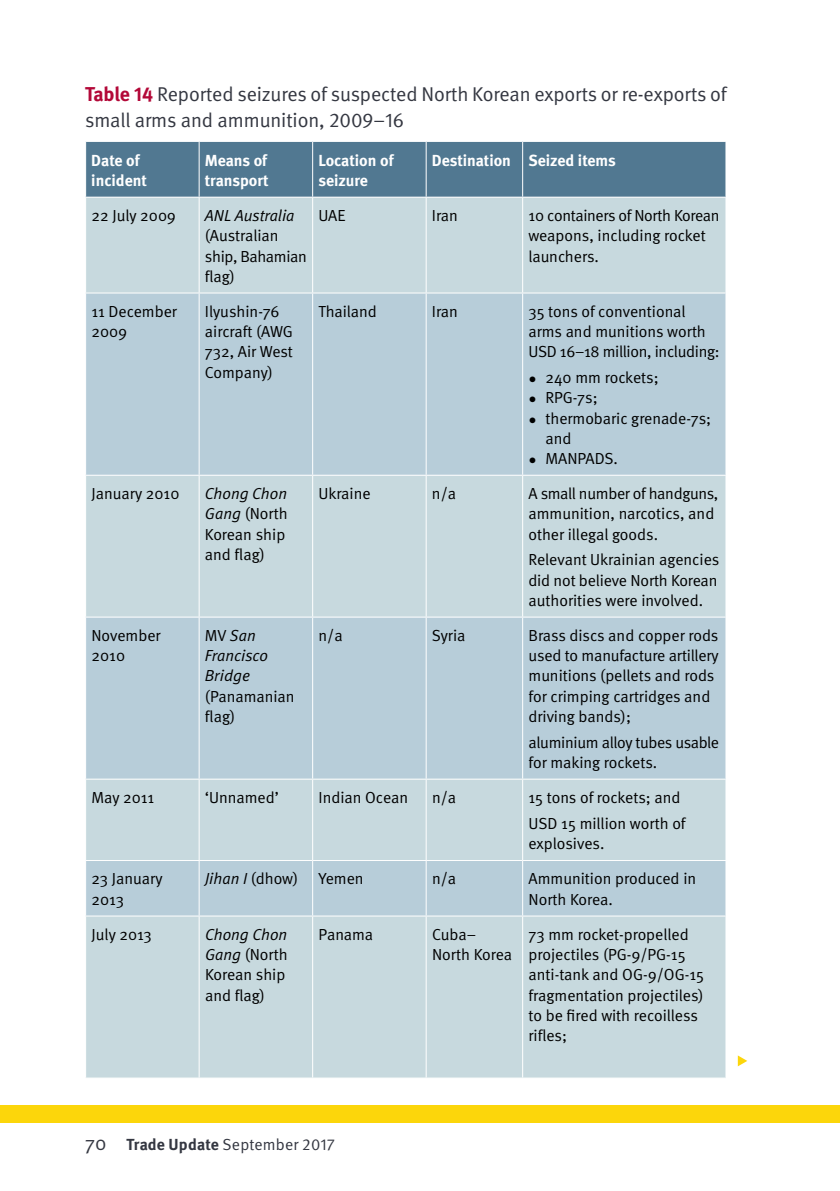
<style>
.page{position:relative;width:840px;height:1191px;background:#fff}
.page>*{position:absolute;margin:0;border:0;box-sizing:border-box;transform-origin:0 0}
.t1{font:20px/26px "Meta Normal";letter-spacing:-.005em;color:#343741}
.t2{font:16px/20.2px "Meta Normal";color:#000}
.t3{font:700 16px/20.2px "Meta";color:#fff}
.t4{font:italic 16px/20.2px "Meta Normal";color:#000}
.t5{font:16px/20.2px "Meta Normal";letter-spacing:-.02em;color:#000}
.t6{font:700 16px "Meta";letter-spacing:.01em;color:#343741}
.s1{font-family:"Meta";font-weight:700;color:#b30838}
.s2{font-family:"Meta Bold Expert";color:#b30838}
.s3{font-family:"Meta Normal Expert"}
.s4{font-style:italic}
.s5{font-style:normal}
.s6{font-family:"Meta Normal";font-weight:400;font-size:20px}
.s7{font-family:"Meta Normal";font-weight:400}
.s8{font-family:"Meta Normal Expert";font-weight:400}
</style>
<div class="page">
<div style="left:0;top:1106px;width:839px;height:17px;background:#fcd60b"></div>
<div style="left:86px;top:142px;width:639px;height:55px;background:#517891"></div>
<div style="left:86px;top:198px;width:639px;height:879px;background:#c7d9de"></div>
<svg style="left:86px;top:293px;width:639px;height:622px;background:#bdd1db"></svg>
<hr style="left:198px;top:142px;width:1px;height:55px;background:#fff">
<hr style="left:312px;top:142px;width:1px;height:55px;background:#fff">
<hr style="left:425px;top:142px;width:1px;height:55px;background:#fff">
<hr style="left:522px;top:142px;width:1px;height:55px;background:#fff">
<hr style="left:198px;top:198px;width:1px;height:94px;background:#fff">
<hr style="left:312px;top:198px;width:1px;height:94px;background:#fff">
<hr style="left:425px;top:198px;width:1px;height:94px;background:#fff">
<hr style="left:522px;top:198px;width:1px;height:94px;background:#fff">
<hr style="left:85px;top:292px;width:114px;height:1px;background:#fff">
<hr style="left:199px;top:292px;width:113px;height:1px;background:#fff">
<hr style="left:198px;top:293px;width:1px;height:182px;background:#fff">
<hr style="left:312px;top:292px;width:114px;height:1px;background:#fff">
<hr style="left:312px;top:293px;width:1px;height:182px;background:#fff">
<hr style="left:426px;top:292px;width:96px;height:1px;background:#fff">
<hr style="left:425px;top:293px;width:1px;height:182px;background:#fff">
<hr style="left:522px;top:292px;width:204px;height:1px;background:#fff">
<hr style="left:522px;top:293px;width:1px;height:182px;background:#fff">
<hr style="left:85px;top:475px;width:114px;height:1px;background:#fff">
<hr style="left:199px;top:475px;width:113px;height:1px;background:#fff">
<hr style="left:198px;top:476px;width:1px;height:140px;background:#fff">
<hr style="left:312px;top:475px;width:114px;height:1px;background:#fff">
<hr style="left:312px;top:476px;width:1px;height:140px;background:#fff">
<hr style="left:426px;top:475px;width:96px;height:1px;background:#fff">
<hr style="left:425px;top:476px;width:1px;height:140px;background:#fff">
<hr style="left:522px;top:475px;width:204px;height:1px;background:#fff">
<hr style="left:522px;top:476px;width:1px;height:140px;background:#fff">
<hr style="left:85px;top:616px;width:114px;height:1px;background:#fff">
<hr style="left:199px;top:616px;width:113px;height:1px;background:#fff">
<hr style="left:198px;top:617px;width:1px;height:161px;background:#fff">
<hr style="left:312px;top:616px;width:114px;height:1px;background:#fff">
<hr style="left:312px;top:617px;width:1px;height:161px;background:#fff">
<hr style="left:426px;top:616px;width:96px;height:1px;background:#fff">
<hr style="left:425px;top:617px;width:1px;height:161px;background:#fff">
<hr style="left:522px;top:616px;width:204px;height:1px;background:#fff">
<hr style="left:522px;top:617px;width:1px;height:161px;background:#fff">
<hr style="left:85px;top:778px;width:114px;height:1px;background:#fff">
<hr style="left:199px;top:778px;width:113px;height:1px;background:#fff">
<hr style="left:198px;top:779px;width:1px;height:81px;background:#fff">
<hr style="left:312px;top:778px;width:114px;height:1px;background:#fff">
<hr style="left:312px;top:779px;width:1px;height:81px;background:#fff">
<hr style="left:426px;top:778px;width:96px;height:1px;background:#fff">
<hr style="left:425px;top:779px;width:1px;height:81px;background:#fff">
<hr style="left:522px;top:778px;width:204px;height:1px;background:#fff">
<hr style="left:522px;top:779px;width:1px;height:81px;background:#fff">
<hr style="left:85px;top:860px;width:114px;height:1px;background:#fff">
<hr style="left:199px;top:860px;width:113px;height:1px;background:#fff">
<hr style="left:198px;top:861px;width:1px;height:54px;background:#fff">
<hr style="left:312px;top:860px;width:114px;height:1px;background:#fff">
<hr style="left:312px;top:861px;width:1px;height:54px;background:#fff">
<hr style="left:426px;top:860px;width:96px;height:1px;background:#fff">
<hr style="left:425px;top:861px;width:1px;height:54px;background:#fff">
<hr style="left:522px;top:860px;width:204px;height:1px;background:#fff">
<hr style="left:522px;top:861px;width:1px;height:54px;background:#fff">
<hr style="left:85px;top:915px;width:114px;height:1px;background:#fff">
<hr style="left:199px;top:915px;width:113px;height:1px;background:#fff">
<hr style="left:198px;top:916px;width:1px;height:161px;background:#fff">
<hr style="left:312px;top:915px;width:114px;height:1px;background:#fff">
<hr style="left:312px;top:916px;width:1px;height:161px;background:#fff">
<hr style="left:426px;top:915px;width:96px;height:1px;background:#fff">
<hr style="left:425px;top:916px;width:1px;height:161px;background:#fff">
<hr style="left:522px;top:915px;width:204px;height:1px;background:#fff">
<hr style="left:522px;top:916px;width:1px;height:161px;background:#fff">
<svg style="left:737px;top:1055px;width:9px;height:11px"></svg>
<p class="t1" style="left:85px;top:81px;width:642px"><span class="s1">Table</span> <span class="s2">14</span> Reported seizures of suspected North Korean exports or re-exports of small arms and ammunition, <span class="s3">2009</span>–<span class="s3">16</span></p>
<p class="t3" style="left:91px;top:150px;width:57px">Date of incident</p>
<p class="t3" style="left:205px;top:150px;width:65px">Means of transport</p>
<p class="t3" style="left:318px;top:150px;width:77px">Location of seizure</p>
<p class="t3" style="left:431px;top:150px;width:185px">Destination Seized items</p>
<p class="t2" style="left:91px;top:205px;width:86px">22 July 2009</p>
<p class="t4" style="left:205px;top:205px;width:91px">ANL Australia</p>
<p class="t2" style="left:205px;top:225px;width:104px">(Australian ship, Bahamian flag)</p>
<p class="t2" style="left:318px;top:205px;width:29px">UAE</p>
<p class="t2" style="left:431px;top:205px;width:28px">Iran</p>
<p class="t2" style="left:528px;top:205px;width:193px">10 containers of North Korean weapons, including rocket launchers.</p>
<p class="t2" style="left:91px;top:301px;width:87px">11 December<br>2009</p>
<p class="t2" style="left:205px;top:301px;width:90px">Ilyushin-76 aircraft (AWG<br>732, Air West<br>Company)</p>
<p class="t2" style="left:318px;top:301px;width:60px">Thailand</p>
<p class="t2" style="left:431px;top:301px;width:28px">Iran</p>
<p class="t2" style="left:528px;top:301px;width:192px">35 tons of conventional arms and munitions worth<br>USD 16–18 million, including:</p>
<p class="t2" style="left:528px;top:367px;width:132px">• 240 mm rockets;</p>
<p class="t2" style="left:528px;top:387px;width:71px">• RPG-7s;</p>
<p class="t2" style="left:545px;top:408px;width:167px;text-indent:-17px">• thermobaric grenade-7s; and</p>
<p class="t2" style="left:528px;top:448px;width:91px">• MANPADS.</p>
<p class="t2" style="left:91px;top:483px;width:89px">January 2010</p>
<p class="t2" style="left:205px;top:483px;width:84px"><span class="s4">Chong Chon<br>Gang</span> (North<br>Korean ship and flag)</p>
<p class="t2" style="left:318px;top:483px;width:54px">Ukraine</p>
<p class="t2" style="left:431px;top:483px;width:26px">n/a</p>
<p class="t2" style="left:528px;top:483px;width:191px">A small number of handguns, ammunition, narcotics, and other illegal goods.</p>
<p class="t2" style="left:528px;top:549px;width:192px;text-align:justify">Relevant Ukrainian agencies did not believe North Korean authorities were involved.</p>
<p class="t2" style="left:91px;top:625px;width:71px">November<br>2010</p>
<p class="t4" style="left:205px;top:625px;width:64px"><span class="s5">MV</span> San<br>Francisco<br>Bridge</p>
<p class="t2" style="left:205px;top:685px;width:91px">(Panamanian flag)</p>
<p class="t2" style="left:318px;top:625px;width:26px">n/a</p>
<p class="t2" style="left:432px;top:625px;width:35px">Syria</p>
<p class="t2" style="left:528px;top:625px;width:192px">Brass discs and copper rods used to manufacture artillery munitions (pellets and rods for crimping cartridges and driving bands);</p>
<p class="t5" style="left:528px;top:731px;width:192px">aluminium alloy tubes usable for making rockets.</p>
<p class="t2" style="left:91px;top:787px;width:64px">May 2011</p>
<p class="t2" style="left:205px;top:787px;width:75px">‘Unnamed’</p>
<p class="t2" style="left:318px;top:787px;width:91px">Indian Ocean</p>
<p class="t2" style="left:432px;top:787px;width:26px">n/a</p>
<p class="t2" style="left:528px;top:784px;width:158px;line-height:25.8px">15 tons of rockets; and<br>USD 15 million worth of</p>
<p class="t2" style="left:528px;top:833px;width:77px">explosives.</p>
<p class="t2" style="left:91px;top:868px;width:73px">23 January<br>2013</p>
<p class="t4" style="left:205px;top:868px;width:95px">Jihan I <span class="s5">(dhow)</span></p>
<p class="t2" style="left:318px;top:868px;width:47px">Yemen</p>
<p class="t2" style="left:432px;top:868px;width:26px">n/a</p>
<p class="t2" style="left:528px;top:868px;width:169px">Ammunition produced in<br>North Korea.</p>
<p class="t2" style="left:91px;top:924px;width:62px">July 2013</p>
<p class="t2" style="left:205px;top:924px;width:84px"><span class="s4">Chong Chon<br>Gang</span> (North<br>Korean ship and flag)</p>
<p class="t2" style="left:318px;top:924px;width:56px">Panama</p>
<p class="t2" style="left:432px;top:924px;width:81px">Cuba–<br>North Korea</p>
<p class="t2" style="left:528px;top:924px;width:177px">73 mm rocket-propelled projectiles (PG-9/PG-15 anti-tank and OG-9/OG-15 fragmentation projectiles) to be fired with recoilless rifles;</p>
<p class="t6" style="left:85px;top:1134px;width:251px"><span class="s6">70</span> Trade Update <span class="s7">September</span> <span class="s8">2017</span></p>
</div>
